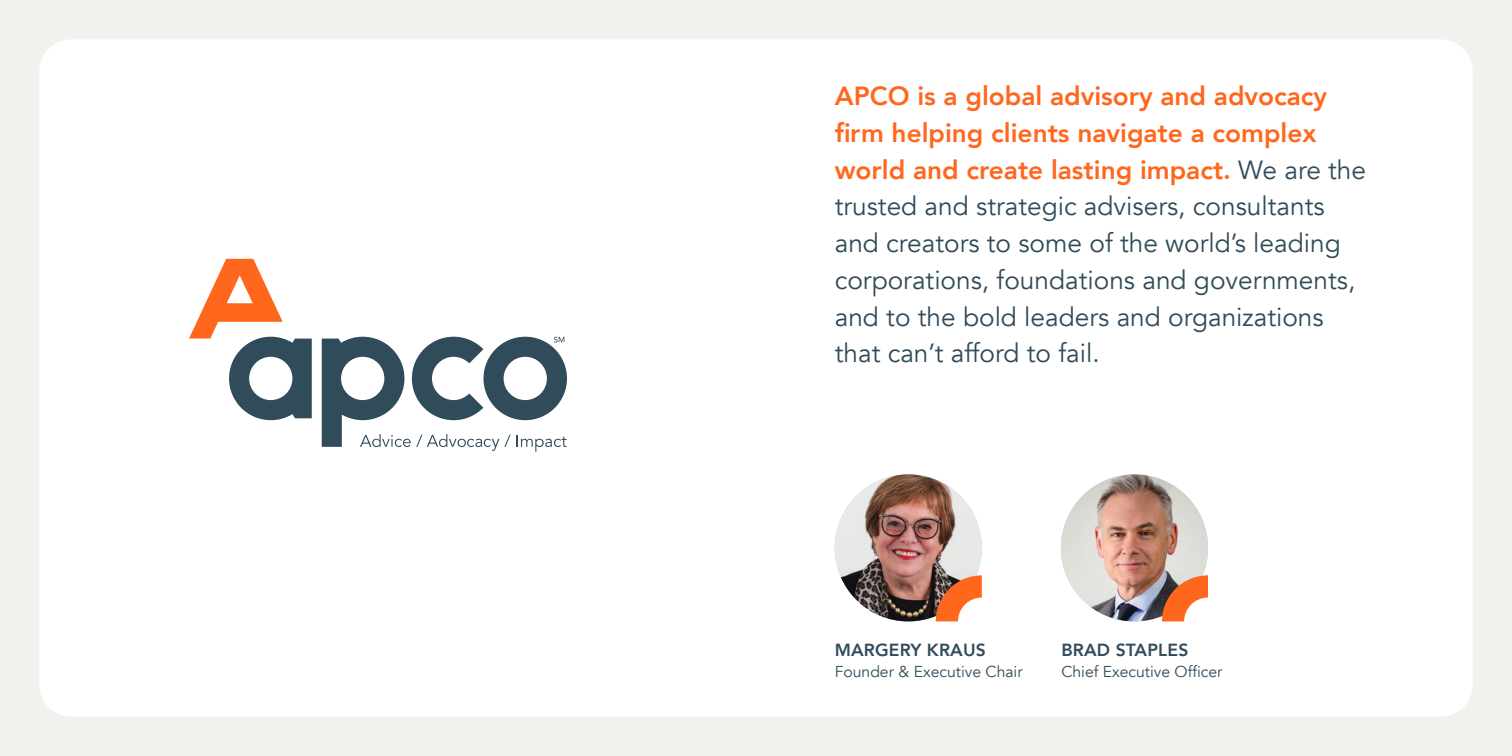
<style>
.page{position:relative;width:1512px;height:756px;background:#f3f1ed}
.page>*{position:absolute;margin:0;border:0;box-sizing:border-box;transform-origin:0 0}
.t1{font:26.25px/36.8px "Avenir";color:#304b5a}
.t2{font:800 17.5px "Avenir";letter-spacing:.01em;color:#304b5a}
.t3{font:15.75px "Avenir";color:#304b5a}
.s1{font-weight:800;color:#ff671d}
</style>
<div class="page">
<div style="left:39px;top:39px;width:1434px;height:678px;background:#fff;border-radius:32px"></div>
<svg style="left:189px;top:259px;width:123px;height:161px"></svg>
<svg style="left:322px;top:337px;width:245px;height:115px"></svg>
<img style="left:835px;top:474px;width:147px;height:147px;border-radius:74px">
<svg style="left:936px;top:575px;width:46px;height:46px"></svg>
<img style="left:1061px;top:474px;width:147px;height:147px;border-radius:74px">
<svg style="left:1162px;top:575px;width:46px;height:46px"></svg>
<p class="t1" style="left:835px;top:78px;width:533px"><span class="s1">APCO is a global advisory and advocacy firm helping clients navigate a complex world and create lasting impact.</span> We are the trusted and strategic advisers, consultants and creators to some of the world’s leading corporations, foundations and governments, and to the bold leaders and organizations that can’t afford to fail.</p>
<p class="t2" style="left:835px;top:637px;width:153px">MARGERY KRAUS</p>
<p class="t3" style="left:835px;top:663px;width:189px">Founder &amp; Executive Chair</p>
<p class="t2" style="left:1061px;top:637px;width:129px">BRAD STAPLES</p>
<p class="t3" style="left:1061px;top:663px;width:163px">Chief Executive Officer</p>
</div>
